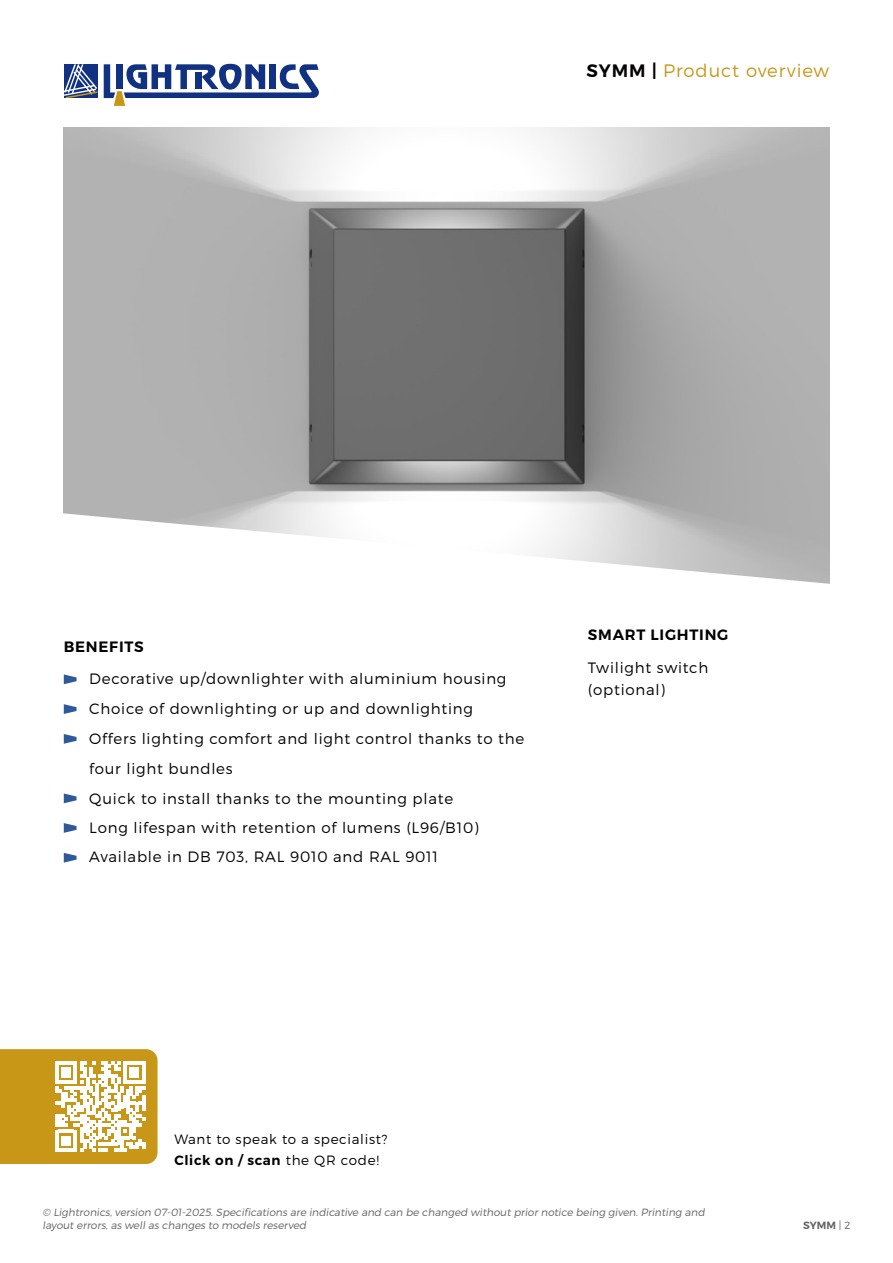
<style>
.page{position:relative;width:893px;height:1263px;background:#fff}
.page>*{position:absolute;margin:0;border:0;box-sizing:border-box;transform-origin:0 0}
.t1{font:18px "Trueno Lt";letter-spacing:.05em;color:#c89718}
.t2{font:15px/22.5px "Trueno Lt";letter-spacing:.05em;color:#000}
.t3{font:15px "Trueno S Bd";letter-spacing:.05em;color:#000}
.t4{font:13.5px "Trueno Lt";letter-spacing:.05em;color:#000}
.t5{font:13.5px "Trueno S Bd";letter-spacing:.05em;color:#000}
.t6{font:10.5px/12.6px "Trueno Lt It";color:#636363}
.t7{font:10.5px "Trueno S Bd";color:#636363}
.s1{font-family:"Trueno S Bd";color:#040000}
.s2{font-family:"Trueno Lt"}
</style>
<div class="page">
<img style="left:64px;top:128px;width:765px;height:379px">
<svg style="left:63px;top:507px;width:767px;height:356px"></svg>
<svg style="left:64px;top:64px;width:33px;height:34px"></svg>
<svg style="left:104px;top:64px;width:215px;height:42px"></svg>
<svg style="left:0;top:1049px;width:158px;height:115px"></svg>
<svg style="left:64px;top:674px;width:13px;height:10px"></svg>
<svg style="left:64px;top:734px;width:13px;height:10px"></svg>
<svg style="left:64px;top:793px;width:13px;height:10px"></svg>
<svg style="left:64px;top:823px;width:13px;height:10px"></svg>
<svg style="left:64px;top:704px;width:13px;height:10px"></svg>
<svg style="left:64px;top:853px;width:13px;height:10px"></svg>
<p class="t1" style="left:586px;top:60px;width:244px"><span class="s1">SYMM |</span> Product overview</p>
<p class="t3" style="left:64px;top:637px;width:81px">BENEFITS</p>
<p class="t2" style="left:89px;top:668px;width:419px">Decorative up/downlighter with aluminium housing</p>
<p class="t2" style="left:89px;top:697px;width:385px">Choice of downlighting or up and downlighting</p>
<p class="t2" style="left:89px;top:727px;width:437px">Offers lighting comfort and light control thanks to the</p>
<p class="t2" style="left:89px;top:757px;width:145px">four light bundles</p>
<p class="t2" style="left:89px;top:787px;width:365px">Quick to install thanks to the mounting plate</p>
<p class="t2" style="left:89px;top:813px;width:391px;line-height:28.5px">Long lifespan with retention of lumens (L96/B10)<br>Available in DB 703, RAL 9010 and RAL 9011</p>
<p class="t3" style="left:588px;top:625px;width:142px">SMART LIGHTING</p>
<p class="t2" style="left:588px;top:656px;width:122px">Twilight switch (optional)</p>
<p class="t4" style="left:174px;top:1131px;width:215px">Want to speak to a specialist?</p>
<p class="t5" style="left:174px;top:1152px;width:206px">Click on / scan <span class="s2">the QR code!</span></p>
<p class="t6" style="left:43px;top:1206px;width:664px">© Lightronics, version 07-01-2025. Specifications are indicative and can be changed without prior notice being given. Printing and layout errors, as well as changes to models reserved</p>
<p class="t7" style="left:803px;top:1219px;width:49px">SYMM <span class="s2">| 2</span></p>
</div>
